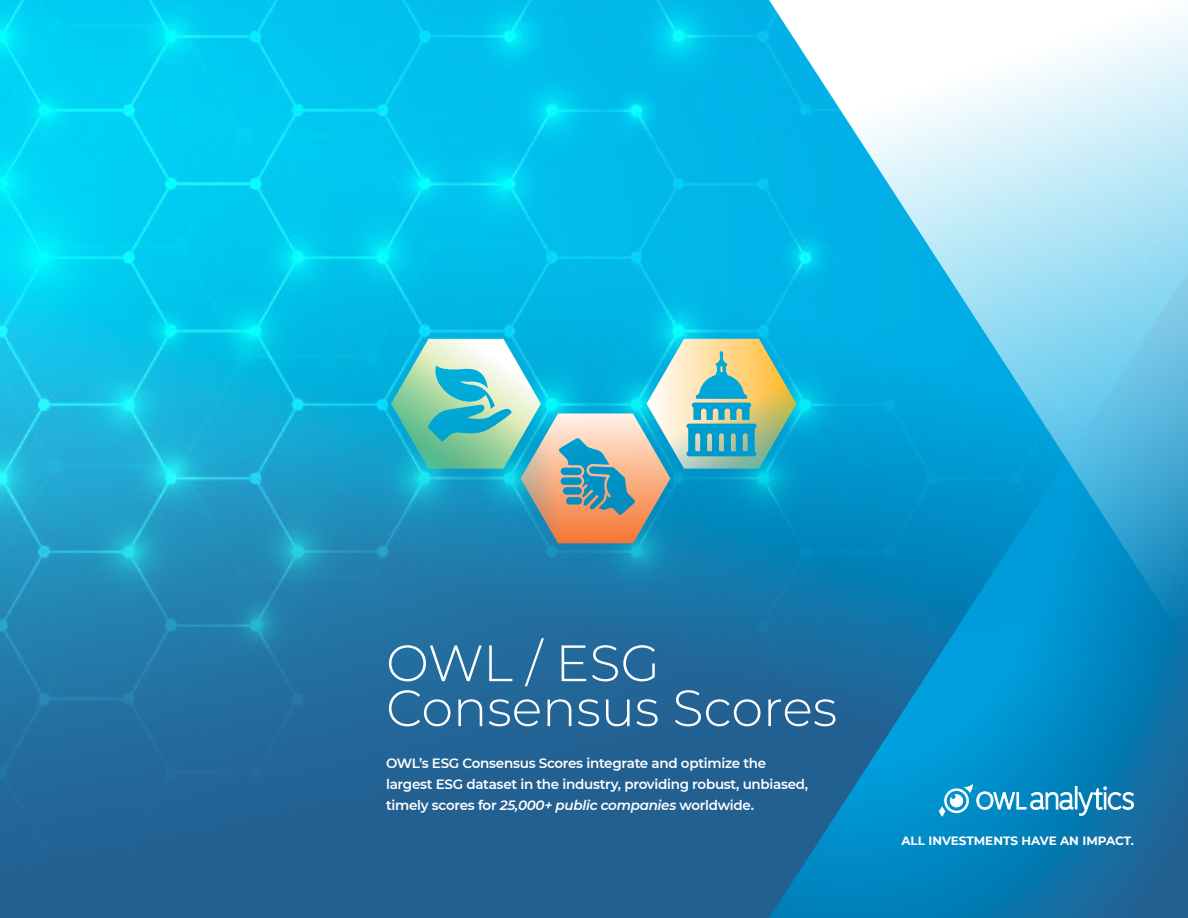
<style>
.page{position:relative;width:1188px;height:918px;background:#fff}
.page>*{position:absolute;margin:0;border:0;box-sizing:border-box;transform-origin:0 0}
.t1{font:300 51px/45px "Montserrat";color:#fff}
.t2{font:600 13.5px/21px "Montserrat";letter-spacing:-.02em;color:#fff}
.t3{font:700 12px "Montserrat";color:#fff}
.s1{font-style:italic}
</style>
<div class="page">
<img style="left:0;top:0;width:760px;height:918px">
<svg style="left:760px;top:668px;width:428px;height:250px;background:#0c7bb2"></svg>
<svg style="left:391px;top:339px;width:369px;height:204px;background:#60b4bd"></svg>
<svg style="left:939px;top:784px;width:195px;height:33px"></svg>
<svg style="left:760px;top:0;width:428px;height:668px;background:#59bde0"></svg>
<h1 class="t1" style="left:386px;top:639px;width:453px">OWL / ESG<br>Consensus Scores</h1>
<p class="t2" style="left:386px;top:752px;width:424px">OWL’s ESG Consensus Scores integrate and optimize the largest ESG dataset in the industry, providing robust, unbiased, timely scores for <span class="s1">25,000+ public companies</span> worldwide.</p>
<p class="t3" style="left:901px;top:832px;width:234px">ALL INVESTMENTS HAVE AN IMPACT.</p>
</div>
